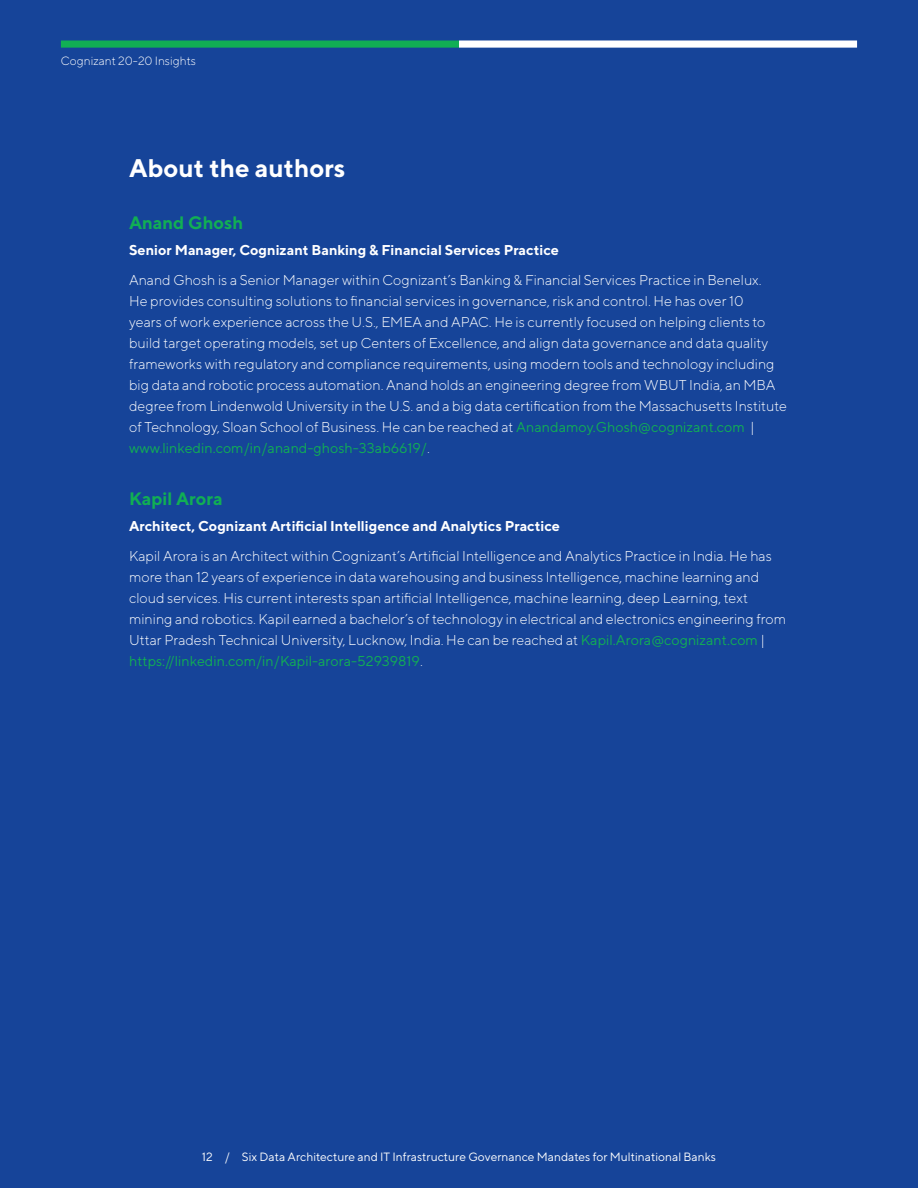
<style>
.page{position:relative;width:918px;height:1188px;background:#164499}
.page>*{position:absolute;margin:0;border:0;box-sizing:border-box;transform-origin:0 0}
.About_the_authors_he{font:700 25.5px "TT Norms";color:#fff}
.Author_Name_12_14{font:700 18px "TT Norms";color:#11af54}
.Author_Bio_9_5_14{font:300 14.25px/21px "TT Norms";color:#fff}
.Author_title_9_5_14{font:700 14.25px "TT Norms";color:#fff}
.Folio_Centered_8_10{font:12px "TT Norms";color:#fff}
.Running_header_left{font:300 12px "TT Norms";color:#fff}
.s1{font-weight:400;color:#11af54}
</style>
<div class="page">
<div style="left:459px;top:40px;width:398px;height:8px;background:#fff"></div>
<div style="left:61px;top:40px;width:398px;height:8px;background:#11af54"></div>
<p class="Running_header_left" style="left:61px;top:53px;width:137px">Cognizant 20-20 Insights</p>
<p class="About_the_authors_he" style="left:129px;top:152px;width:218px">About the authors</p>
<p class="Author_Name_12_14" style="left:129px;top:212px;width:116px">Anand Ghosh</p>
<p class="Author_title_9_5_14" style="left:129px;top:241px;width:431px">Senior Manager, Cognizant Banking &amp; Financial Services Practice</p>
<p class="Author_Bio_9_5_14" style="left:129px;top:269px;width:659px">Anand Ghosh is a Senior Manager within Cognizant’s Banking &amp; Financial Services Practice in Benelux.<br>He provides consulting solutions to financial services in governance, risk and control. He has over 10<br>years of work experience across the U.S., EMEA and APAC. He is currently focused on helping clients to build target operating models, set up Centers of Excellence, and align data governance and data quality frameworks with regulatory and compliance requirements, using modern tools and technology including big data and robotic process automation. Anand holds an engineering degree from WBUT India, an MBA degree from Lindenwold University in the U.S. and a big data certification from the Massachusetts Institute of Technology, Sloan School of Business. He can be reached at <span class="s1">Anandamoy.Ghosh@cognizant.com</span> | <span class="s1">www.linkedin.com/in/anand-ghosh-33ab6619/</span>.</p>
<p class="Author_Name_12_14" style="left:129px;top:488px;width:95px">Kapil Arora</p>
<p class="Author_title_9_5_14" style="left:129px;top:517px;width:432px">Architect, Cognizant Artificial Intelligence and Analytics Practice</p>
<p class="Author_Bio_9_5_14" style="left:129px;top:545px;width:659px">Kapil Arora is an Architect within Cognizant’s Artificial Intelligence and Analytics Practice in India. He has more than 12 years of experience in data warehousing and business Intelligence, machine learning and cloud services. His current interests span artificial Intelligence, machine learning, deep Learning, text mining and robotics. Kapil earned a bachelor’s of technology in electrical and electronics engineering from Uttar Pradesh Technical University, Lucknow, India. He can be reached at <span class="s1">Kapil.Arora@cognizant.com</span> | <span class="s1">https://linkedin.com/in/Kapil-arora-52939819</span>.</p>
<p class="Folio_Centered_8_10" style="left:202px;top:1149px;width:516px">12 / Six Data Architecture and IT Infrastructure Governance Mandates for Multinational Banks</p>
</div>
